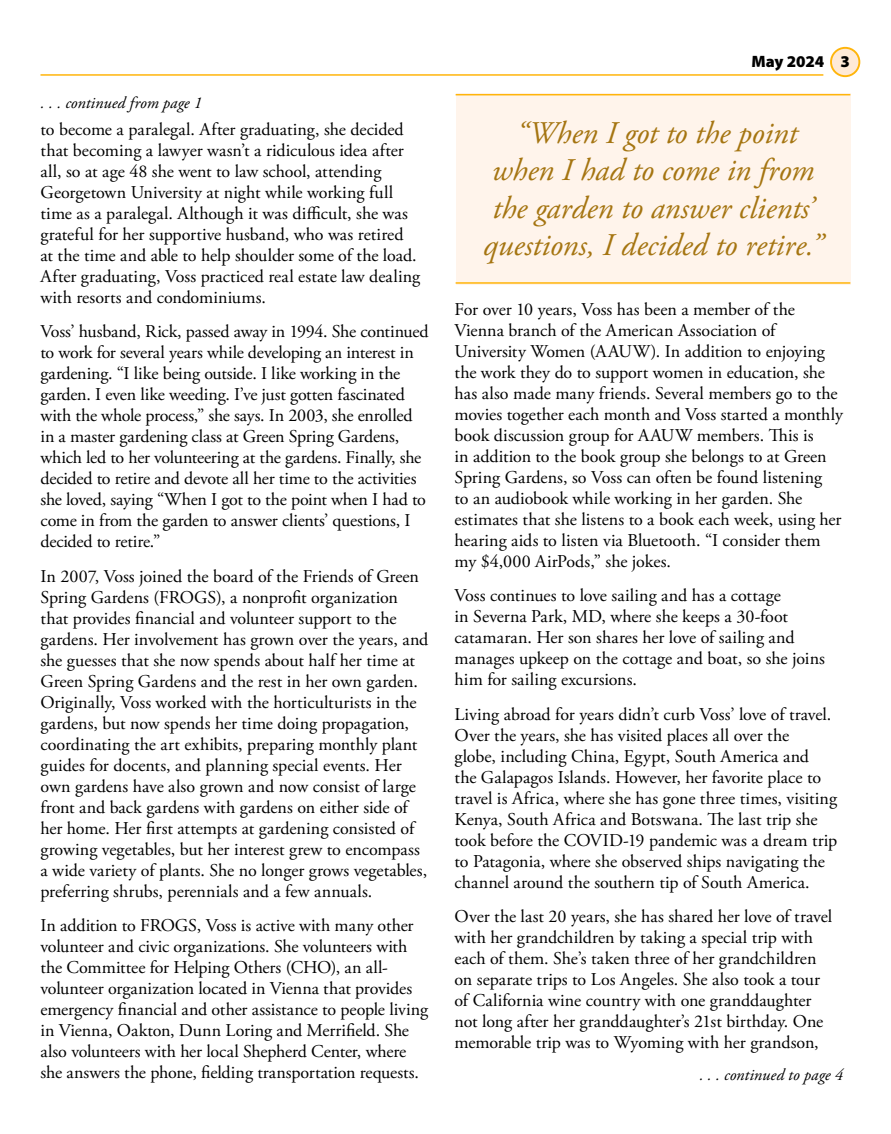
<style>
.page{position:relative;width:891px;height:1134px;background:#fff}
.page>*{position:absolute;margin:0;border:0;box-sizing:border-box;transform-origin:0 0}
.Pull-Quote-1_GG{font:italic 31.5px/37.5px "Adobe Garamond Pro";color:#a57511;text-align:center}
.Body_Text_GG{font:18px/21px "Adobe Garamond Pro";letter-spacing:-.005em;color:#000}
.Jump_Line_pt2_GG{font:italic 16.5px "Adobe Garamond Pro";letter-spacing:.005em;color:#000}
.Jump_Line_GG{font:italic 16.5px "Adobe Garamond Pro";letter-spacing:.005em;color:#000}
.t1{font:900 16.5px "Myriad Pro";letter-spacing:-.005em;color:#000}
</style>
<div class="page">
<hr style="left:40px;top:74px;width:783px;height:2px;background:#ffb50b">
<div style="left:831px;top:48px;width:28px;height:28px;background:#ffead7;border-radius:50%"></div>
<div style="left:830px;top:47px;width:30px;height:30px;border:2px solid #ffb50b;border-radius:50%"></div>
<div style="left:456px;top:93px;width:394px;height:191px;background:#fff4eb"></div>
<hr style="left:456px;top:94px;width:394px;height:1px;background:#ffb50b">
<hr style="left:456px;top:282px;width:394px;height:2px;background:#ffb50b">
<p class="Jump_Line_pt2_GG" style="left:41px;top:92px;width:163px">. . . continued from page 1</p>
<p class="Body_Text_GG" style="left:40px;top:119px;width:381px">to become a paralegal. After graduating, she decided that becoming a lawyer wasn’t a ridiculous idea after all, so at age 48 she went to law school, attending Georgetown University at night while working full time as a paralegal. Although it was difficult, she was grateful for her supportive husband, who was retired at the time and able to help shoulder some of the load.<br>After graduating, Voss practiced real estate law dealing with resorts and condominiums.</p>
<p class="Body_Text_GG" style="left:40px;top:321px;width:390px">Voss’ husband, Rick, passed away in 1994. She continued to work for several years while developing an interest in gardening. “I like being outside. I like working in the garden. I even like weeding. I’ve just gotten fascinated with the whole process,” she says. In 2003, she enrolled in a master gardening class at Green Spring Gardens, which led to her volunteering at the gardens. Finally, she decided to retire and devote all her time to the activities she loved, saying “When I got to the point when I had to come in from the garden to answer clients’ questions, I decided to retire.”</p>
<p class="Body_Text_GG" style="left:40px;top:566px;width:389px">In 2007, Voss joined the board of the Friends of Green Spring Gardens (FROGS), a nonprofit organization that provides financial and volunteer support to the gardens. Her involvement has grown over the years, and she guesses that she now spends about half her time at Green Spring Gardens and the rest in her own garden.<br>Originally, Voss worked with the horticulturists in the gardens, but now spends her time doing propagation, coordinating the art exhibits, preparing monthly plant guides for docents, and planning special events. Her own gardens have also grown and now consist of large front and back gardens with gardens on either side of her home. Her first attempts at gardening consisted of growing vegetables, but her interest grew to encompass a wide variety of plants. She no longer grows vegetables, preferring shrubs, perennials and a few annuals.</p>
<p class="Body_Text_GG" style="left:40px;top:915px;width:389px">In addition to FROGS, Voss is active with many other volunteer and civic organizations. She volunteers with the Committee for Helping Others (CHO), an all&shy;volunteer organization located in Vienna that provides emergency financial and other assistance to people living in Vienna, Oakton, Dunn Loring and Merrifield. She also volunteers with her local Shepherd Center, where she answers the phone, fielding transportation requests.</p>
<p class="t1" style="left:751px;top:51px;width:100px">May 2024 3</p>
<p class="Pull-Quote-1_GG" style="left:483px;top:115px;width:341px">“When I got to the point when I had to come in from the garden to answer clients’ questions, I decided to retire.”</p>
<p class="Body_Text_GG" style="left:454px;top:299px;width:390px">For over 10 years, Voss has been a member of the Vienna branch of the American Association of University Women (AAUW). In addition to enjoying the work they do to support women in education, she has also made many friends. Several members go to the movies together each month and Voss started a monthly book discussion group for AAUW members. This is<br>in addition to the book group she belongs to at Green Spring Gardens, so Voss can often be found listening<br>to an audiobook while working in her garden. She estimates that she listens to a book each week, using her hearing aids to listen via Bluetooth. “I consider them my $4,000 AirPods,” she jokes.</p>
<p class="Body_Text_GG" style="left:454px;top:586px;width:372px">Voss continues to love sailing and has a cottage<br>in Severna Park, MD, where she keeps a 30-foot catamaran. Her son shares her love of sailing and manages upkeep on the cottage and boat, so she joins him for sailing excursions.</p>
<p class="Body_Text_GG" style="left:454px;top:704px;width:384px">Living abroad for years didn’t curb Voss’ love of travel.<br>Over the years, she has visited places all over the<br>globe, including China, Egypt, South America and<br>the Galapagos Islands. However, her favorite place to travel is Africa, where she has gone three times, visiting Kenya, South Africa and Botswana. The last trip she took before the COVID-19 pandemic was a dream trip to Patagonia, where she observed ships navigating the channel around the southern tip of South America.</p>
<p class="Body_Text_GG" style="left:454px;top:907px;width:379px">Over the last 20 years, she has shared her love of travel with her grandchildren by taking a special trip with each of them. She’s taken three of her grandchildren on separate trips to Los Angeles. She also took a tour of California wine country with one granddaughter not long after her granddaughter’s 21st birthday. One memorable trip was to Wyoming with her grandson,</p>
<p class="Jump_Line_GG" style="left:699px;top:1065px;width:145px">. . . continued to page 4</p>
</div>
